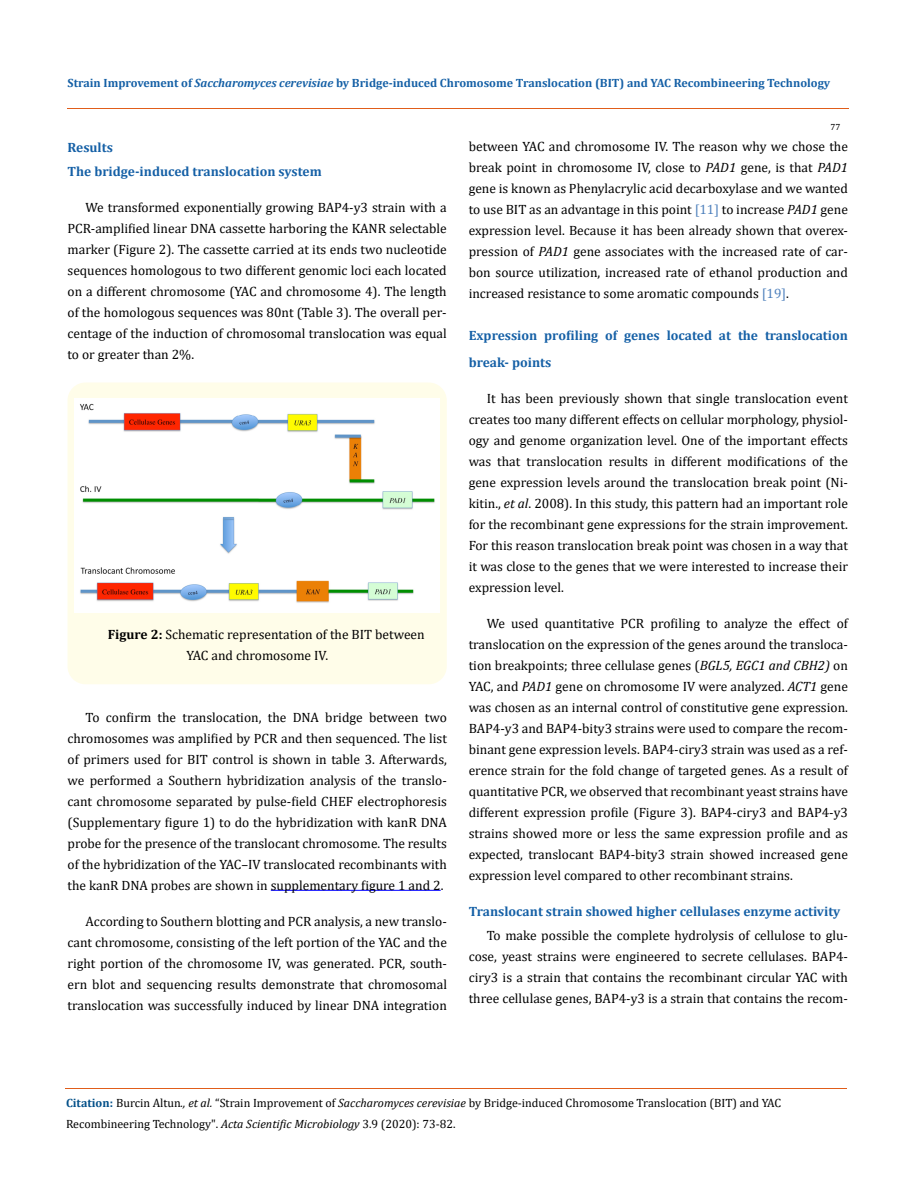
<style>
.page{position:relative;width:917px;height:1188px;background:#fff}
.page>*{position:absolute;margin:0;border:0;box-sizing:border-box;transform-origin:0 0}
.t1{font:13.5px/21px "Cambria";color:#000;text-align:justify}
.t2{font:700 13.5px/24px "Cambria";color:#1560a6}
.t3{font:12px/21px "Cambria";color:#000}
.t4{font:700 12px "Cambria";color:#1560a6}
.t5{font:9px "Cambria";color:#000}
.s1{font-style:italic}
.s2{font-weight:700}
.s3{color:#4f81bd}
.s4{font-weight:700;color:#035089}
</style>
<div class="page">
<hr style="left:67px;top:109px;width:782px;height:1px;background:#e05d1a">
<hr style="left:271px;top:890px;width:169px;height:1px;background:#00f">
<div style="left:67px;top:382px;width:380px;height:302px;background:#fffde9;border-radius:18px"></div>
<img style="left:75px;top:398px;width:364px;height:214px">
<hr style="left:65px;top:1088px;width:781px;height:1px;background:#e05d1a">
<p class="t4" style="left:68px;top:75px;width:764px">Strain Improvement of <span class="s1">Saccharomyces cerevisiae</span> by Bridge-induced Chromosome Translocation (BIT) and YAC Recombineering Technology</p>
<p class="t2" style="left:68px;top:134px;width:256px">Results<br>The bridge-induced translocation system</p>
<p class="t1" style="left:68px;top:196px;width:381px;text-indent:18px">We transformed exponentially growing BAP4-y3 strain with a PCR-amplified linear DNA cassette harboring the KANR selectable marker (Figure 2). The cassette carried at its ends two nucleotide sequences homologous to two different genomic loci each located on a different chromosome (YAC and chromosome 4). The length of the homologous sequences was 80nt (Table 3). The overall per&shy;centage of the induction of chromosomal translocation was equal to or greater than 2%.</p>
<p class="t1" style="left:186px;top:624px;width:240px;text-indent:-79px"><span class="s2">Figure 2:</span> Schematic representation of the BIT between<br>YAC and chromosome IV.</p>
<p class="t1" style="left:67px;top:706px;width:381px;text-indent:18px">To confirm the translocation, the DNA bridge between two chromosomes was amplified by PCR and then sequenced. The list of primers used for BIT control is shown in table 3. Afterwards, we performed a Southern hybridization analysis of the translo&shy;cant chromosome separated by pulse-field CHEF electrophoresis (Supplementary figure 1) to do the hybridization with kanR DNA probe for the presence of the translocant chromosome. The results of the hybridization of the YAC–IV translocated recombinants with the kanR DNA probes are shown in supplementary figure 1 and 2.</p>
<p class="t1" style="left:67px;top:910px;width:381px;text-indent:18px">According to Southern blotting and PCR analysis, a new translo&shy;cant chromosome, consisting of the left portion of the YAC and the right portion of the chromosome IV, was generated. PCR, south&shy;ern blot and sequencing results demonstrate that chromosomal translocation was successfully induced by linear DNA integration</p>
<p class="t5" style="left:830px;top:122px;width:11px">77</p>
<p class="t1" style="left:468px;top:136px;width:381px">between YAC and chromosome IV. The reason why we chose the break point in chromosome IV, close to <span class="s1">PAD1</span> gene, is that <span class="s1">PAD1 </span>gene is known as Phenylacrylic acid decarboxylase and we wanted to use BIT as an advantage in this point <span class="s3">[11]</span> to increase <span class="s1">PAD1</span> gene expression level. Because it has been already shown that overex&shy;pression of <span class="s1">PAD1</span> gene associates with the increased rate of car&shy;bon source utilization, increased rate of ethanol production and increased resistance to some aromatic compounds <span class="s3">[19]</span>.</p>
<p class="t2" style="left:468px;top:322px;width:381px;line-height:27px">Expression profiling of genes located at the translocation break- points</p>
<p class="t1" style="left:468px;top:388px;width:381px;text-indent:18px">It has been previously shown that single translocation event creates too many different effects on cellular morphology, physiol&shy;ogy and genome organization level. One of the important effects was that translocation results in different modifications of the gene expression levels around the translocation break point (Ni&shy;kitin., <span class="s1">et al</span>. 2008). In this study, this pattern had an important role for the recombinant gene expressions for the strain improvement.<br>For this reason translocation break point was chosen in a way that it was close to the genes that we were interested to increase their expression level.</p>
<p class="t1" style="left:468px;top:613px;width:381px;text-indent:18px">We used quantitative PCR profiling to analyze the effect of translocation on the expression of the genes around the transloca&shy;tion breakpoints; three cellulase genes (<span class="s1">BGL5, EGC1 and CBH2)</span> on YAC, and <span class="s1">PAD1</span> gene on chromosome IV were analyzed. <span class="s1">ACT1</span> gene was chosen as an internal control of constitutive gene expression.<br>BAP4-y3 and BAP4-bity3 strains were used to compare the recom&shy;binant gene expression levels. BAP4-ciry3 strain was used as a ref&shy;erence strain for the fold change of targeted genes. As a result of quantitative PCR, we observed that recombinant yeast strains have different expression profile (Figure 3). BAP4-ciry3 and BAP4-y3 strains showed more or less the same expression profile and as expected, translocant BAP4-bity3 strain showed increased gene expression level compared to other recombinant strains.</p>
<p class="t2" style="left:468px;top:899px;width:373px">Translocant strain showed higher cellulases enzyme activity</p>
<p class="t1" style="left:468px;top:925px;width:381px;text-indent:18px">To make possible the complete hydrolysis of cellulose to glu&shy;cose, yeast strains were engineered to secrete cellulases. BAP4- ciry3 is a strain that contains the recombinant circular YAC with three cellulase genes, BAP4-y3 is a strain that contains the recom-</p>
<p class="t3" style="left:66px;top:1092px;width:716px"><span class="s4">Citation:</span> Burcin Altun<span class="s1">., et al.</span> “Strain Improvement of <span class="s1">Saccharomyces cerevisiae</span> by Bridge-induced Chromosome Translocation (BIT) and YAC<br>Recombineering Technology". <span class="s1">Acta Scientific Microbiology</span> 3.9 (2020): 73-82.</p>
</div>
